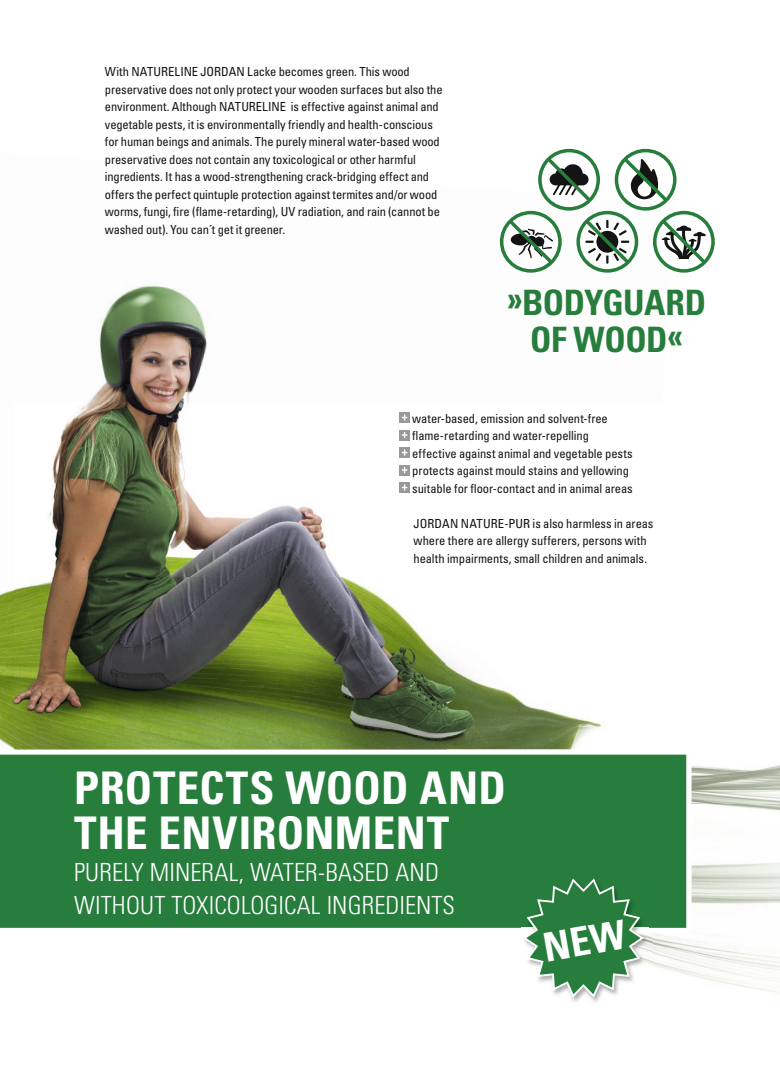
<style>
.page{position:relative;width:780px;height:1088px;background:#fff}
.page>*{position:absolute;margin:0;border:0;box-sizing:border-box;transform-origin:0 0}
.t1{font:700 condensed 45px/45px "Univers";letter-spacing:.01em;color:#fff}
.t2{font:700 condensed 35px/37.5px "Univers";letter-spacing:-.015em;color:#267d3c;text-align:center}
.t3{font:300 condensed 25px/32.5px "Univers";letter-spacing:.005em;color:#fff}
.t4{font:condensed 12.5px/17.5px "Univers";letter-spacing:-.01em;color:#131413}
</style>
<div class="page">
<img style="left:652px;top:765px;width:128px;height:228px">
<img style="left:649px;top:933px;width:3px;height:32px">
<img style="left:102px;top:285px;width:96px;height:38px">
<img style="left:499px;top:184px;width:120px;height:89px">
<img style="left:619px;top:205px;width:57px;height:66px">
<img style="left:89px;top:323px;width:118px;height:79px">
<img style="left:0;top:590px;width:14px;height:159px">
<img style="left:14px;top:576px;width:588px;height:173px">
<img style="left:49px;top:402px;width:361px;height:174px">
<div style="left:0;top:749px;width:691px;height:184px;background:#267d3c"></div>
<div style="left:399px;top:412px;width:11px;height:11px;background:#999"></div>
<svg style="left:402px;top:414px;width:5px;height:7px"></svg>
<div style="left:399px;top:430px;width:11px;height:10px;background:#999"></div>
<svg style="left:402px;top:432px;width:5px;height:6px"></svg>
<div style="left:399px;top:447px;width:11px;height:11px;background:#999"></div>
<svg style="left:402px;top:449px;width:5px;height:7px"></svg>
<div style="left:399px;top:465px;width:11px;height:10px;background:#999"></div>
<svg style="left:402px;top:467px;width:5px;height:6px"></svg>
<div style="left:399px;top:482px;width:11px;height:11px;background:#999"></div>
<svg style="left:402px;top:484px;width:5px;height:7px"></svg>
<img style="left:572px;top:878px;width:77px;height:124px">
<div style="left:614px;top:149px;width:62px;height:62px;border:3px solid #267d3c;border-radius:50%"></div>
<svg style="left:619px;top:154px;width:51px;height:51px"></svg>
<div style="left:538px;top:149px;width:62px;height:62px;border:3px solid #267d3c;border-radius:50%"></div>
<svg style="left:543px;top:154px;width:51px;height:51px"></svg>
<div style="left:653px;top:211px;width:61px;height:62px;border:3px solid #267d3c;border-radius:50%"></div>
<svg style="left:658px;top:216px;width:51px;height:51px"></svg>
<div style="left:500px;top:211px;width:61px;height:62px;border:3px solid #267d3c;border-radius:50%"></div>
<svg style="left:505px;top:216px;width:51px;height:51px"></svg>
<div style="left:576px;top:211px;width:62px;height:62px;border:3px solid #267d3c;border-radius:50%"></div>
<svg style="left:581px;top:216px;width:51px;height:51px"></svg>
<svg style="left:521px;top:877px;width:124px;height:122px"></svg>
<p class="t4" style="left:105px;top:63px;width:339px">With NATURELINE JORDAN Lacke becomes green. This wood preservative does not only protect your wooden surfaces but also the environment. Although NATURELINE is effective against animal and vegetable pests, it is environmentally friendly and health-conscious for human beings and animals. The purely mineral water-based wood preservative does not contain any toxicological or other harmful ingredients. It has a wood-strengthening crack-bridging effect and offers the perfect quintuple protection against termites and/or wood worms, fungi, fire (flame-retarding), UV radiation, and rain (cannot be washed out). You can´t get it greener.</p>
<h2 class="t2" style="left:507px;top:283px;width:201px">»BODYGUARD<br>OF WOOD«</h2>
<p class="t4" style="left:412px;top:409px;width:222px">water-based, emission and solvent-free flame-retarding and water-repelling effective against animal and vegetable pests protects against mould stains and yellowing suitable for floor-contact and in animal areas</p>
<p class="t4" style="left:413px;top:514px;width:241px">JORDAN NATURE-PUR is also harmless in areas where there are allergy sufferers, persons with health impairments, small children and animals.</p>
<h1 class="t1" style="left:74px;top:764px;width:433px">PROTECTS WOOD AND<br>THE ENVIRONMENT</h1>
<h3 class="t3" style="left:74px;top:856px;width:382px">PURELY MINERAL, WATER-BASED AND<br>WITHOUT TOXICOLOGICAL INGREDIENTS</h3>
</div>
